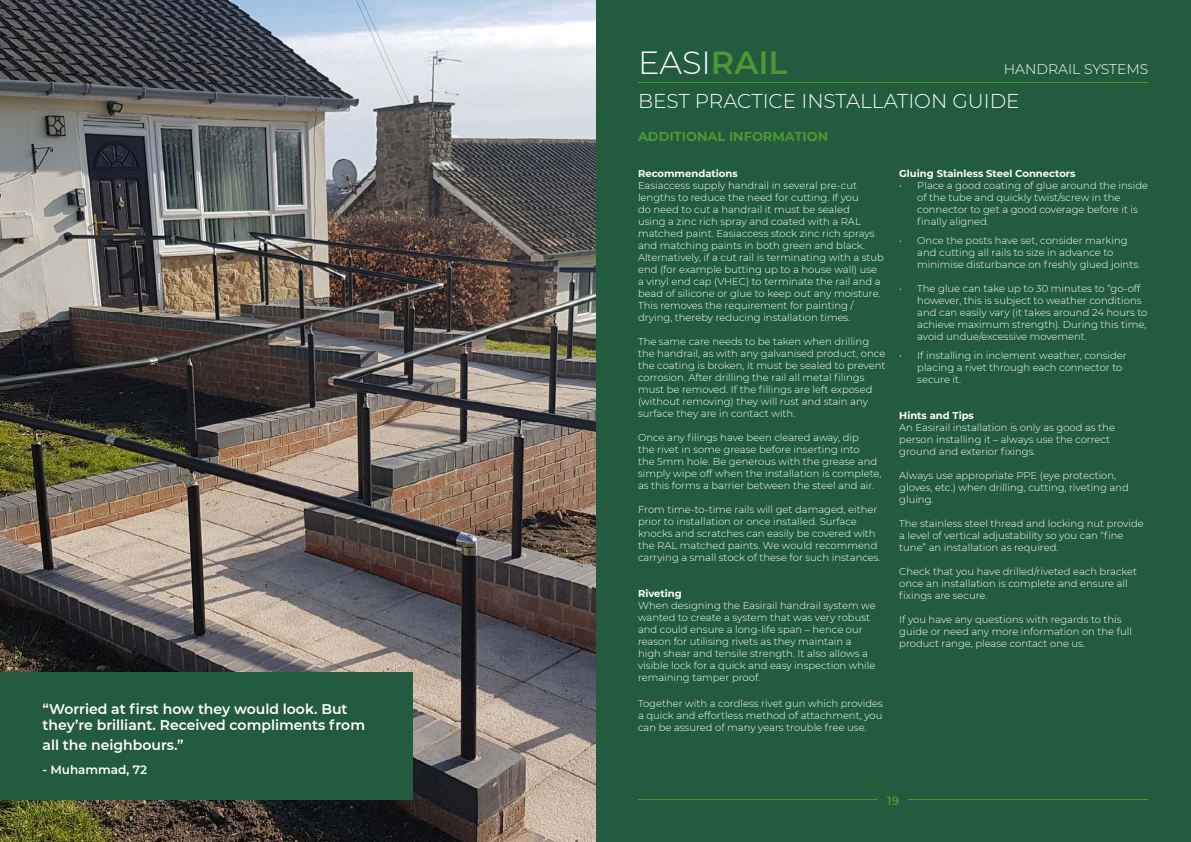
<style>
.page{position:relative;width:1191px;height:842px;background:#fff}
.page>*{position:absolute;margin:0;border:0;box-sizing:border-box;transform-origin:0 0}
.t1{font:300 32px "Montserrat";color:#fff}
.t2{font:300 20px "Montserrat";color:#fff}
.t3{font:600 14px/16.8px "Montserrat";color:#fff}
.t4{font:300 14px "Montserrat";color:#fff}
.t5{font:700 13px "Montserrat";color:#4a9934}
.t6{font:600 12px "Montserrat";color:#fff}
.t7{font:600 12px "Montserrat";color:#4a9934}
.t8{font:300 10px/12px "Montserrat";color:#fff}
.t9{font:700 10px "Montserrat";color:#fff}
.s1{font-weight:600;color:#4a9934}
</style>
<div class="page">
<div style="left:587px;top:0;width:604px;height:842px;background:#235b3f"></div>
<hr style="left:638px;top:799px;width:510px;height:1px;background:#4a9934">
<div style="left:878px;top:784px;width:29px;height:30px;background:#235b3f"></div>
<hr style="left:638px;top:82px;width:510px;height:1px;background:#4a9934">
<img style="left:0;top:0;width:595px;height:842px">
<div style="left:0;top:672px;width:412px;height:127px;background:#235b3f"></div>
<h3 class="t3" style="left:43px;top:699px;width:324px">“Worried at first how they would look. But they’re brilliant. Received compliments from</h3>
<h3 class="t3" style="left:43px;top:735px;width:143px">all the neighbours.”</h3>
<p class="t6" style="left:43px;top:761px;width:106px">- Muhammad, 72</p>
<h1 class="t1" style="left:638px;top:40px;width:151px">EASI<span class="s1">RAIL</span></h1>
<h3 class="t4" style="left:1004px;top:59px;width:146px">HANDRAIL SYSTEMS</h3>
<h2 class="t2" style="left:638px;top:87px;width:383px">BEST PRACTICE INSTALLATION GUIDE</h2>
<h3 class="t5" style="left:638px;top:127px;width:192px">ADDITIONAL INFORMATION</h3>
<p class="t9" style="left:638px;top:166px;width:101px">Recommendations</p>
<p class="t8" style="left:638px;top:179px;width:247px">Easiaccess supply handrail in several pre-cut lengths to reduce the need for cutting. If you<br>do need to cut a handrail it must be sealed<br>using a zinc rich spray and coated with a RAL matched paint. Easiaccess stock zinc rich sprays and matching paints in both green and black.<br>Alternatively, if a cut rail is terminating with a stub end (for example butting up to a house wall) use a vinyl end cap (VHEC) to terminate the rail and a bead of silicone or glue to keep out any moisture.<br>This removes the requirement for painting / drying, thereby reducing installation times.</p>
<p class="t8" style="left:638px;top:335px;width:249px">The same care needs to be taken when drilling the handrail, as with any galvanised product, once the coating is broken, it must be sealed to prevent corrosion. After drilling the rail all metal filings must be removed. If the fillings are left exposed (without removing) they will rust and stain any surface they are in contact with.</p>
<p class="t8" style="left:638px;top:431px;width:245px">Once any filings have been cleared away, dip<br>the rivet in some grease before inserting into<br>the 5mm hole. Be generous with the grease and simply wipe off when the installation is complete, as this forms a barrier between the steel and air.</p>
<p class="t8" style="left:638px;top:503px;width:244px">From time-to-time rails will get damaged, either prior to installation or once installed. Surface knocks and scratches can easily be covered with the RAL matched paints. We would recommend carrying a small stock of these for such instances.</p>
<p class="t9" style="left:638px;top:586px;width:45px">Riveting</p>
<p class="t8" style="left:638px;top:599px;width:239px">When designing the Easirail handrail system we wanted to create a system that was very robust and could ensure a long-life span – hence our reason for utilising rivets as they maintain a high shear and tensile strength. It also allows a visible lock for a quick and easy inspection while remaining tamper proof.</p>
<p class="t8" style="left:638px;top:697px;width:246px;text-align:justify">Together with a cordless rivet gun which provides a quick and effortless method of attachment, you can be assured of many years trouble free use.</p>
<p class="t9" style="left:899px;top:166px;width:178px">Gluing Stainless Steel Connectors</p>
<p class="t8" style="left:917px;top:179px;width:232px;text-indent:-18px">• Place a good coating of glue around the inside of the tube and quickly twist/screw in the connector to get a good coverage before it is finally aligned.</p>
<p class="t8" style="left:917px;top:234px;width:224px;text-indent:-18px">• Once the posts have set, consider marking and cutting all rails to size in advance to minimise disturbance on freshly glued joints.</p>
<p class="t8" style="left:917px;top:282px;width:232px;text-indent:-18px">• The glue can take up to 30 minutes to “go-off however, this is subject to weather conditions and can easily vary (it takes around 24 hours to achieve maximum strength). During this time, avoid undue/excessive movement.</p>
<p class="t8" style="left:917px;top:349px;width:211px;text-indent:-18px">• If installing in inclement weather, consider placing a rivet through each connector to secure it.</p>
<p class="t9" style="left:899px;top:408px;width:76px">Hints and Tips</p>
<p class="t8" style="left:899px;top:421px;width:217px">An Easirail installation is only as good as the person installing it – always use the correct ground and exterior fixings.</p>
<p class="t8" style="left:899px;top:469px;width:231px">Always use appropriate PPE (eye protection, gloves, etc.) when drilling, cutting, riveting and gluing.</p>
<p class="t8" style="left:899px;top:517px;width:246px">The stainless steel thread and locking nut provide a level of vertical adjustability so you can “fine tune” an installation as required.</p>
<p class="t8" style="left:899px;top:565px;width:239px">Check that you have drilled/riveted each bracket once an installation is complete and ensure all fixings are secure.</p>
<p class="t8" style="left:899px;top:613px;width:234px">If you have any questions with regards to this guide or need any more information on the full product range, please contact one us.</p>
<p class="t7" style="left:887px;top:792px;width:14px">19</p>
</div>
